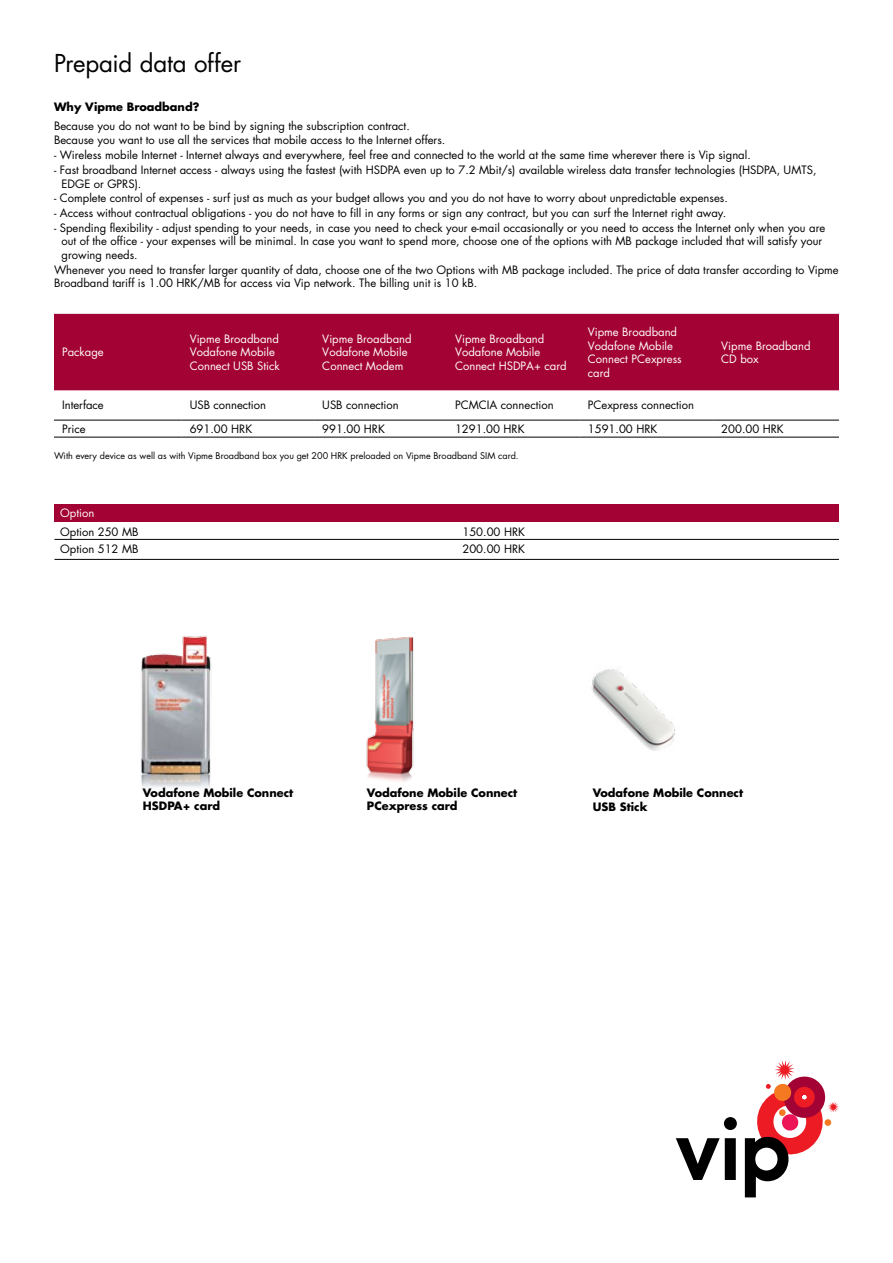
<style>
.page{position:relative;width:893px;height:1263px;background:#fff}
.page>*{position:absolute;margin:0;border:0;box-sizing:border-box;transform-origin:0 0}
.t1{font:24px "Futura";letter-spacing:-.005em;color:#000}
.t2{font:11.25px/13.5px "Futura";color:#000}
.t3{font:11.25px/13.5px "Futura";color:#fff}
.t4{font:700 11.25px/13.5px "Futura";color:#000}
.t5{font:9px "Futura";color:#000}
</style>
<div class="page">
<div style="left:54px;top:504px;width:785px;height:18px;background:#a30234"></div>
<hr style="left:54px;top:539px;width:785px;height:1px;background:#000">
<hr style="left:54px;top:559px;width:785px;height:1px;background:#000">
<div style="left:54px;top:314px;width:785px;height:76px;background:#a30234"></div>
<hr style="left:54px;top:420px;width:128px;height:1px;background:#000">
<hr style="left:182px;top:420px;width:132px;height:1px;background:#000">
<hr style="left:314px;top:420px;width:133px;height:1px;background:#000">
<hr style="left:447px;top:420px;width:133px;height:1px;background:#000">
<hr style="left:580px;top:420px;width:133px;height:1px;background:#000">
<hr style="left:713px;top:420px;width:126px;height:1px;background:#000">
<hr style="left:54px;top:437px;width:128px;height:1px;background:#000">
<hr style="left:182px;top:437px;width:132px;height:1px;background:#000">
<hr style="left:314px;top:437px;width:133px;height:1px;background:#000">
<hr style="left:447px;top:437px;width:133px;height:1px;background:#000">
<hr style="left:580px;top:437px;width:133px;height:1px;background:#000">
<hr style="left:713px;top:437px;width:126px;height:1px;background:#000">
<svg style="left:676px;top:1138px;width:44px;height:42px"></svg>
<div style="left:725px;top:1138px;width:11px;height:42px;background:#000"></div>
<svg style="left:745px;top:1060px;width:94px;height:137px"></svg>
<div style="left:724px;top:1117px;width:13px;height:13px;background:#000;border-radius:50%"></div>
<img style="left:141px;top:635px;width:71px;height:153px">
<img style="left:366px;top:637px;width:48px;height:145px">
<img style="left:591px;top:667px;width:84px;height:84px">
<h1 class="t1" style="left:54px;top:48px;width:189px">Prepaid data offer</h1>
<p class="t4" style="left:54px;top:99px;width:147px">Why Vipme Broadband?</p>
<p class="t2" style="left:54px;top:118px;width:393px;line-height:14.7px">Because you do not want to be bind by signing the subscription contract.<br>Because you want to use all the services that mobile access to the Internet offers.</p>
<p class="t2" style="left:54px;top:148px;width:698px">- Wireless mobile Internet - Internet always and everywhere, feel free and connected to the world at the same time wherever there is Vip signal.</p>
<p class="t2" style="left:62px;top:163px;width:756px;text-indent:-8px">- Fast broadband Internet access - always using the fastest (with HSDPA even up to 7.2 Mbit/s) available wireless data transfer technologies (HSDPA, UMTS,<br>EDGE or GPRS).</p>
<p class="t2" style="left:54px;top:192px;width:675px">- Complete control of expenses - surf just as much as your budget allows you and you do not have to worry about unpredictable expenses.</p>
<p class="t2" style="left:54px;top:206px;width:674px">- Access without contractual obligations - you do not have to fill in any forms or sign any contract, but you can surf the Internet right away.</p>
<p class="t2" style="left:62px;top:221px;width:765px;text-indent:-8px">- Spending flexibility - adjust spending to your needs, in case you need to check your e-mail occasionally or you need to access the Internet only when you are out of the office - your expenses will be minimal. In case you want to spend more, choose one of the options with MB package included that will satisfy your growing needs.</p>
<p class="t2" style="left:54px;top:263px;width:786px">Whenever you need to transfer larger quantity of data, choose one of the two Options with MB package included. The price of data transfer according to Vipme<br>Broadband tariff is 1.00 HRK/MB for access via Vip network. The billing unit is 10 kB.</p>
<p class="t3" style="left:62px;top:346px;width:43px">Package</p>
<p class="t3" style="left:190px;top:332px;width:92px">Vipme Broadband<br>Vodafone Mobile<br>Connect USB Stick</p>
<p class="t3" style="left:322px;top:332px;width:91px">Vipme Broadband<br>Vodafone Mobile<br>Connect Modem</p>
<p class="t3" style="left:455px;top:332px;width:113px">Vipme Broadband<br>Vodafone Mobile<br>Connect HSDPA+ card</p>
<p class="t3" style="left:588px;top:325px;width:95px">Vipme Broadband<br>Vodafone Mobile<br>Connect PCexpress card</p>
<p class="t3" style="left:721px;top:339px;width:91px">Vipme Broadband<br>CD box</p>
<p class="t2" style="left:62px;top:399px;width:43px">Interface</p>
<p class="t2" style="left:190px;top:399px;width:78px">USB connection</p>
<p class="t2" style="left:322px;top:399px;width:78px">USB connection</p>
<p class="t2" style="left:455px;top:399px;width:100px">PCMCIA connection</p>
<p class="t2" style="left:588px;top:399px;width:108px">PCexpress connection</p>
<p class="t2" style="left:62px;top:422px;width:25px">Price</p>
<p class="t2" style="left:190px;top:422px;width:64px">691.00 HRK</p>
<p class="t2" style="left:322px;top:422px;width:64px">991.00 HRK</p>
<p class="t2" style="left:455px;top:422px;width:71px">1291.00 HRK</p>
<p class="t2" style="left:588px;top:422px;width:71px">1591.00 HRK</p>
<p class="t2" style="left:721px;top:422px;width:64px">200.00 HRK</p>
<p class="t5" style="left:54px;top:449px;width:466px">With every device as well as with Vipme Broadband box you get 200 HRK preloaded on Vipme Broadband SIM card.</p>
<p class="t3" style="left:60px;top:506px;width:36px">Option</p>
<p class="t2" style="left:60px;top:525px;width:80px">Option 250 MB</p>
<p class="t2" style="left:462px;top:525px;width:64px">150.00 HRK</p>
<p class="t2" style="left:60px;top:542px;width:80px">Option 512 MB</p>
<p class="t2" style="left:462px;top:542px;width:64px">200.00 HRK</p>
<p class="t4" style="left:143px;top:785px;width:152px">Vodafone Mobile Connect<br>HSDPA+ card</p>
<p class="t4" style="left:367px;top:785px;width:152px">Vodafone Mobile Connect<br>PCexpress card</p>
<p class="t4" style="left:593px;top:785px;width:152px;line-height:14.7px">Vodafone Mobile Connect<br>USB Stick</p>
</div>
